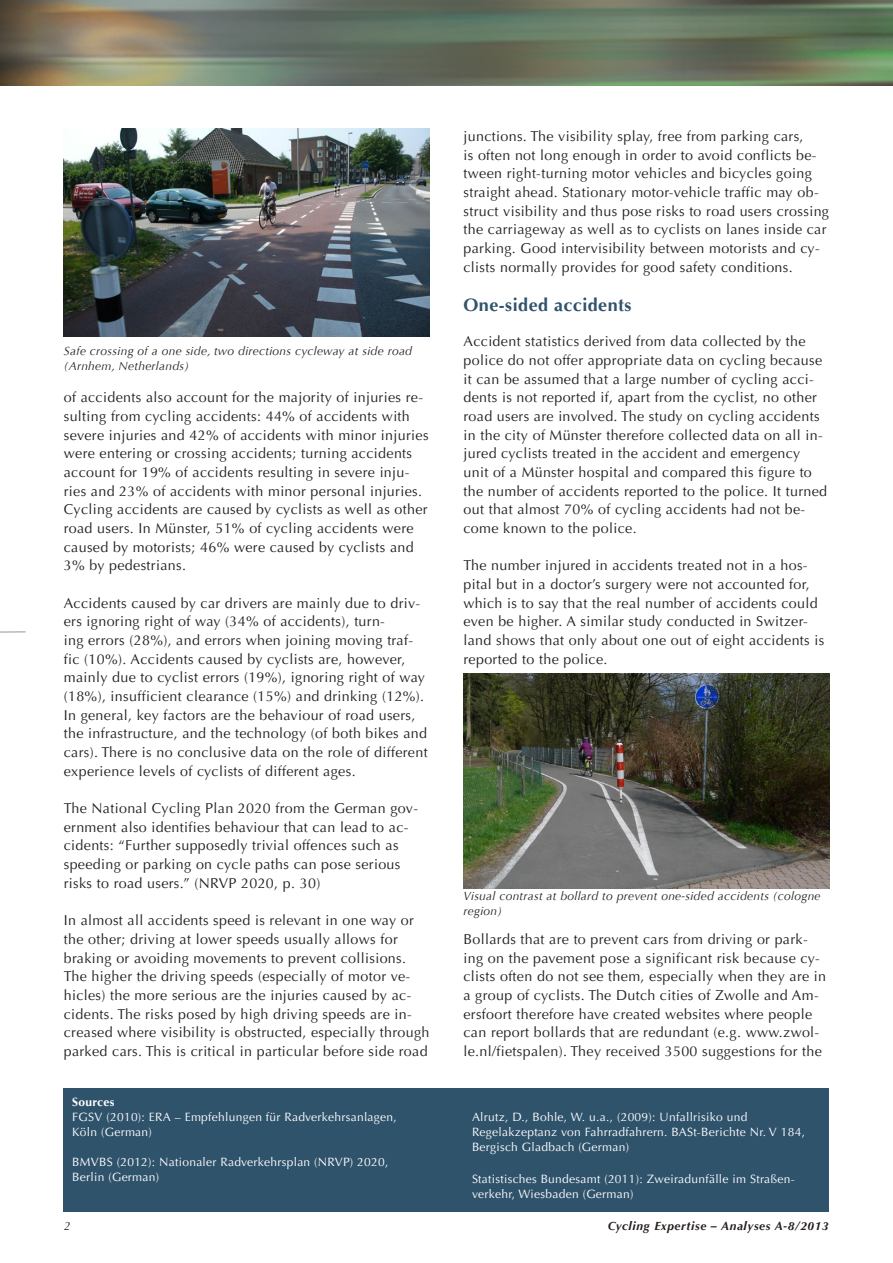
<style>
.page{position:relative;width:893px;height:1263px;background:#fff}
.page>*{position:absolute;margin:0;border:0;box-sizing:border-box;transform-origin:0 0}
.t1{font:700 18px "Optima LT";letter-spacing:.025em;color:#30536c}
.t2{font:14.25px/18.6px "Optima LT";letter-spacing:.025em;color:#231f20}
.t3{font:12px/15px "Optima LT";letter-spacing:.025em;color:#fff}
.t4{font:italic 12px/15px "Optima LT";letter-spacing:.025em;color:#231f20}
.t5{font:italic 700 12px "Optima LT";letter-spacing:.05em;color:#241e1b}
.t6{font:700 12px "Optima LT";letter-spacing:.025em;color:#fff}
</style>
<div class="page">
<div style="left:64px;top:1089px;width:765px;height:123px;background:#30536c"></div>
<img style="left:0;top:0;width:893px;height:85px">
<svg style="left:0;top:631px;width:26px;height:1px"></svg>
<img style="left:64px;top:128px;width:365px;height:209px">
<img style="left:463px;top:674px;width:366px;height:215px">
<p class="t4" style="left:64px;top:344px;width:350px">Safe crossing of a one side, two directions cycleway at side road (Arnhem, Netherlands)</p>
<p class="t2" style="left:64px;top:388px;width:366px">of accidents also account for the majority of injuries re&shy;sulting from cycling accidents: 44% of accidents with severe injuries and 42% of accidents with minor injuries were entering or crossing accidents; turning accidents account for 19% of accidents resulting in severe inju&shy;ries and 23% of accidents with minor personal injuries.<br>Cycling accidents are caused by cyclists as well as other road users. In Münster, 51% of cycling accidents were caused by motorists; 46% were caused by cyclists and 3% by pedestrians.</p>
<p class="t2" style="left:64px;top:594px;width:365px">Accidents caused by car drivers are mainly due to driv&shy;ers ignoring right of way (34% of accidents), turn-<br>ing errors (28%), and errors when joining moving traf&shy;fic (10%). Accidents caused by cyclists are, however, mainly due to cyclist errors (19%), ignoring right of way (18%), insufficient clearance (15%) and drinking (12%).<br>In general, key factors are the behaviour of road users, the infrastructure, and the technology (of both bikes and cars). There is no conclusive data on the role of different experience levels of cyclists of different ages.</p>
<p class="t2" style="left:64px;top:799px;width:356px">The National Cycling Plan 2020 from the German gov&shy;ernment also identifies behaviour that can lead to ac&shy;cidents: “Further supposedly trivial offences such as speeding or parking on cycle paths can pose serious risks to road users.” (NRVP 2020, p. 30)</p>
<p class="t2" style="left:64px;top:911px;width:367px">In almost all accidents speed is relevant in one way or the other; driving at lower speeds usually allows for braking or avoiding movements to prevent collisions.<br>The higher the driving speeds (especially of motor ve&shy;hicles) the more serious are the injuries caused by ac&shy;cidents. The risks posed by high driving speeds are in&shy;creased where visibility is obstructed, especially through parked cars. This is critical in particular before side road</p>
<p class="t6" style="left:72px;top:1095px;width:44px">Sources</p>
<p class="t3" style="left:72px;top:1110px;width:326px">FGSV (2010): ERA – Empfehlungen für Radverkehrsanlagen,<br>Köln (German)</p>
<p class="t3" style="left:72px;top:1155px;width:318px">BMVBS (2012): Nationaler Radverkehrsplan (NRVP) 2020,<br>Berlin (German)</p>
<p class="t2" style="left:463px;top:127px;width:367px">junctions. The visibility splay, free from parking cars,<br>is often not long enough in order to avoid conflicts be&shy;tween right-turning motor vehicles and bicycles going straight ahead. Stationary motor-vehicle traffic may ob&shy;struct visibility and thus pose risks to road users crossing the carriageway as well as to cyclists on lanes inside car parking. Good intervisibility between motorists and cy&shy;clists normally provides for good safety conditions.</p>
<p class="t1" style="left:463px;top:295px;width:170px">One-sided accidents</p>
<p class="t2" style="left:463px;top:332px;width:365px">Accident statistics derived from data collected by the police do not offer appropriate data on cycling because it can be assumed that a large number of cycling acci&shy;dents is not reported if, apart from the cyclist, no other road users are involved. The study on cycling accidents in the city of Münster therefore collected data on all in&shy;jured cyclists treated in the accident and emergency unit of a Münster hospital and compared this figure to the number of accidents reported to the police. It turned out that almost 70% of cycling accidents had not be&shy;come known to the police.</p>
<p class="t2" style="left:463px;top:556px;width:362px">The number injured in accidents treated not in a hos&shy;pital but in a doctor’s surgery were not accounted for, which is to say that the real number of accidents could even be higher. A similar study conducted in Switzer&shy;land shows that only about one out of eight accidents is reported to the police.</p>
<p class="t4" style="left:463px;top:889px;width:359px">Visual contrast at bollard to prevent one-sided accidents (cologne region)</p>
<p class="t2" style="left:463px;top:930px;width:364px">Bollards that are to prevent cars from driving or park&shy;ing on the pavement pose a significant risk because cy&shy;clists often do not see them, especially when they are in a group of cyclists. The Dutch cities of Zwolle and Am&shy;ersfoort therefore have created websites where people can report bollards that are redundant (e.g. www.zwol&shy;le.nl/fietspalen). They received 3500 suggestions for the</p>
<p class="t3" style="left:472px;top:1110px;width:335px">Alrutz, D., Bohle, W. u.a., (2009): Unfallrisiko und<br>Regelakzeptanz von Fahrradfahrern. BASt-Berichte Nr. V 184,<br>Bergisch Gladbach (German)</p>
<p class="t3" style="left:472px;top:1172px;width:324px">Statistisches Bundesamt (2011): Zweiradunfälle im Straßen&shy;verkehr, Wiesbaden (German)</p>
<p class="t4" style="left:64px;top:1218px;width:8px">2</p>
<p class="t5" style="left:608px;top:1218px;width:223px">Cycling Expertise – Analyses A-8/2013</p>
</div>
